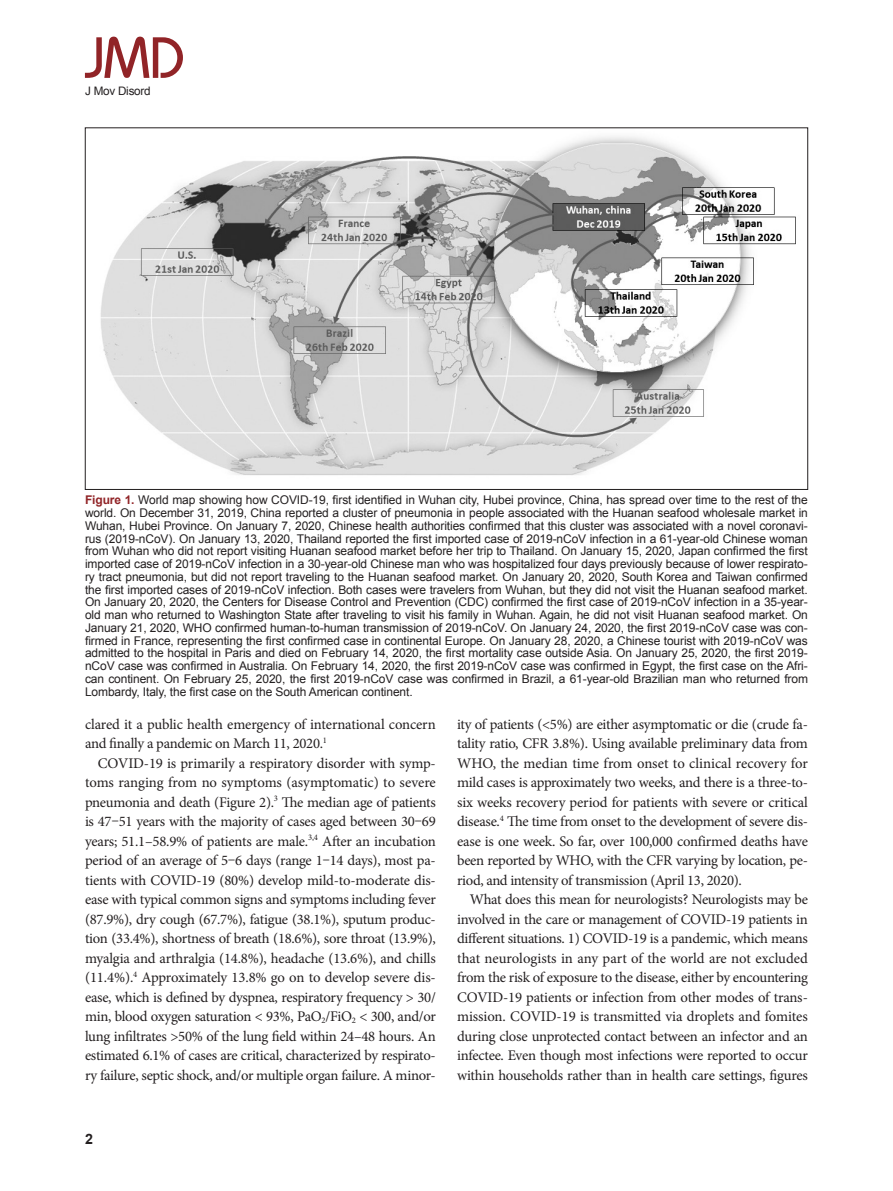
<style>
.page{position:relative;width:893px;height:1191px;background:#fff}
.page>*{position:absolute;margin:0;border:0;box-sizing:border-box;transform-origin:0 0}
.t1{font:500 57.9px "Bauhaus Std";color:#912427}
.t2{font:14.7px/19.5px "Minion Pro";letter-spacing:-.02em;color:#231f20;text-align:justify}
.t3{font:700 14.25px "Arial";color:#231f20}
.t4{font:12px/12.8px "Arial";letter-spacing:-.01em;color:#231f20;text-align:justify}
.t5{font:11.7px "Arial";letter-spacing:-.02em;color:#231f20}
.s1{font-weight:700;color:#912427}
</style>
<div class="page">
<img style="left:100px;top:136px;width:696px;height:339px">
<h1 class="t1" style="left:85px;top:23px;width:101px">JMD</h1>
<p class="t5" style="left:85px;top:83px;width:67px">J Mov Disord</p>
<p class="t4" style="left:85px;top:494px;width:724px"><span class="s1">Figure 1.</span> World map showing how COVID-19, first identified in Wuhan city, Hubei province, China, has spread over time to the rest of the world. On December 31, 2019, China reported a cluster of pneumonia in people associated with the Huanan seafood wholesale market in Wuhan, Hubei Province. On January 7, 2020, Chinese health authorities confirmed that this cluster was associated with a novel coronavi&shy;rus (2019-nCoV). On January 13, 2020, Thailand reported the first imported case of 2019-nCoV infection in a 61-year-old Chinese woman from Wuhan who did not report visiting Huanan seafood market before her trip to Thailand. On January 15, 2020, Japan confirmed the first imported case of 2019-nCoV infection in a 30-year-old Chinese man who was hospitalized four days previously because of lower respirato&shy;ry tract pneumonia, but did not report traveling to the Huanan seafood market. On January 20, 2020, South Korea and Taiwan confirmed the first imported cases of 2019-nCoV infection. Both cases were travelers from Wuhan, but they did not visit the Huanan seafood market.<br>On January 20, 2020, the Centers for Disease Control and Prevention (CDC) confirmed the first case of 2019-nCoV infection in a 35-year&shy;old man who returned to Washington State after traveling to visit his family in Wuhan. Again, he did not visit Huanan seafood market. On January 21, 2020, WHO confirmed human-to-human transmission of 2019-nCoV. On January 24, 2020, the first 2019-nCoV case was con&shy;firmed in France, representing the first confirmed case in continental Europe. On January 28, 2020, a Chinese tourist with 2019-nCoV was admitted to the hospital in Paris and died on February 14, 2020, the first mortality case outside Asia. On January 25, 2020, the first 2019- nCoV case was confirmed in Australia. On February 14, 2020, the first 2019-nCoV case was confirmed in Egypt, the first case on the Afri&shy;can continent. On February 25, 2020, the first 2019-nCoV case was confirmed in Brazil, a 61-year-old Brazilian man who returned from Lombardy, Italy, the first case on the South American continent.</p>
<p class="t2" style="left:85px;top:714px;width:352px">clared it a public health emergency of international concern and finally a pandemic on March 11, 2020.<sup>1</sup></p>
<p class="t2" style="left:85px;top:753px;width:352px;text-indent:13px">COVID-19 is primarily a respiratory disorder with symp&shy;toms ranging from no symptoms (asymptomatic) to severe pneumonia and death (Figure 2).<sup>3</sup> The median age of patients is 47–51 years with the majority of cases aged between 30–69 years; 51.1–58.9% of patients are male.<sup>3,4</sup> After an incubation period of an average of 5–6 days (range 1–14 days), most pa&shy;tients with COVID-19 (80%) develop mild-to-moderate dis&shy;ease with typical common signs and symptoms including fever (87.9%), dry cough (67.7%), fatigue (38.1%), sputum produc&shy;tion (33.4%), shortness of breath (18.6%), sore throat (13.9%), myalgia and arthralgia (14.8%), headache (13.6%), and chills (11.4%).<sup>4</sup> Approximately 13.8% go on to develop severe dis&shy;ease, which is defined by dyspnea, respiratory frequency &gt; 30/ min, blood oxygen saturation &lt; 93%, PaO<sub>2</sub>/FiO<sub>2</sub> &lt; 300, and/or lung infiltrates &gt;50% of the lung field within 24–48 hours. An estimated 6.1% of cases are critical, characterized by respirato&shy;ry failure, septic shock, and/or multiple organ failure. A minor-</p>
<p class="t3" style="left:85px;top:1129px;width:9px">2</p>
<p class="t2" style="left:457px;top:714px;width:352px">ity of patients (&lt;5%) are either asymptomatic or die (crude fa&shy;tality ratio, CFR 3.8%). Using available preliminary data from WHO, the median time from onset to clinical recovery for mild cases is approximately two weeks, and there is a three-to&shy;six weeks recovery period for patients with severe or critical disease.<sup>4</sup> The time from onset to the development of severe dis&shy;ease is one week. So far, over 100,000 confirmed deaths have been reported by WHO, with the CFR varying by location, pe&shy;riod, and intensity of transmission (April 13, 2020).</p>
<p class="t2" style="left:457px;top:890px;width:352px;text-indent:13px">What does this mean for neurologists? Neurologists may be involved in the care or management of COVID-19 patients in different situations. 1) COVID-19 is a pandemic, which means that neurologists in any part of the world are not excluded from the risk of exposure to the disease, either by encountering COVID-19 patients or infection from other modes of trans&shy;mission. COVID-19 is transmitted via droplets and fomites during close unprotected contact between an infector and an infectee. Even though most infections were reported to occur within households rather than in health care settings, figures</p>
</div>
